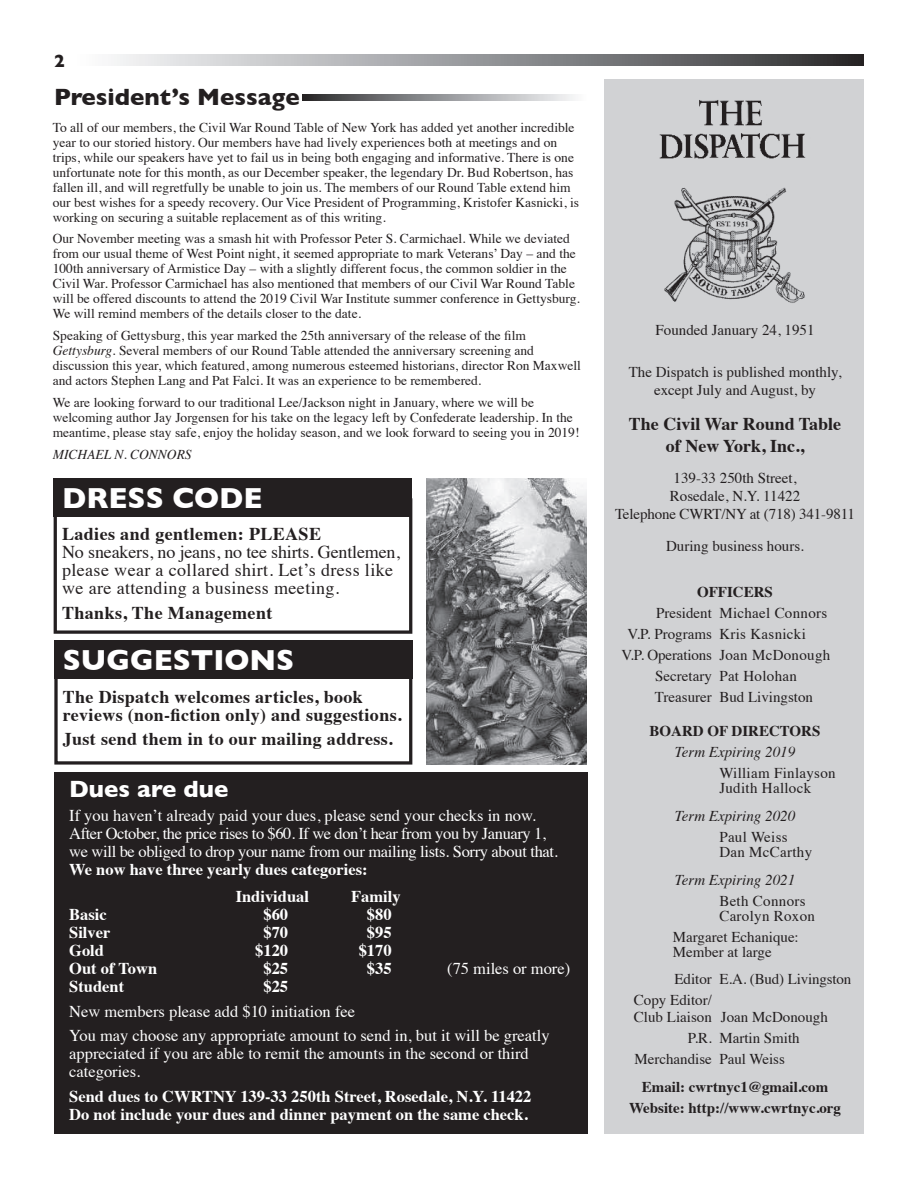
<style>
.page{position:relative;width:918px;height:1188px;background:#fff}
.page>*{position:absolute;margin:0;border:0;box-sizing:border-box;transform-origin:0 0}
.t1{font:700 29.55px "Gill Sans";color:#fff}
.t2{font:700 24px "Gill Sans";color:#231f20}
.t3{font:700 24px "Gill Sans";color:#fff}
.t4{font:700 18px/18px "Times";letter-spacing:.02em;color:#231f20}
.t5{font:18px/18px "Times";letter-spacing:.02em;color:#231f20}
.t6{font:700 18px/21.6px "Times";color:#231f20;text-align:center}
.t7{font:700 18px "Gill Sans";color:#231f20}
.t8{font:700 16.5px/26.5px "Times";color:#fff}
.t9{font:16.5px/18px "Times";letter-spacing:-.02em;color:#fff}
.t10{font:16.5px/24.8px "Times";color:#fff}
.t11{font:15px/18px "Times";color:#231f20;text-align:center}
.t12{font:15px/15px "Times";letter-spacing:.02em;color:#231f20}
.t13{font:700 15px/21px "Times";color:#231f20;text-align:center}
.t14{font:italic 15px "Times";color:#231f20}
.t15{font:13.5px/15px "Times";color:#231f20}
.t16{font:italic 13.5px "Times";color:#231f20}
.s1{font-style:italic}
</style>
<div class="page">
<svg style="left:114px;top:55px;width:749px;height:11px"></svg>
<div style="left:605px;top:80px;width:259px;height:1054px;background:#d1d2d4"></div>
<img style="left:664px;top:187px;width:141px;height:116px">
<img style="left:699px;top:100px;width:64px;height:26px">
<img style="left:659px;top:133px;width:147px;height:26px">
<svg style="left:303px;top:95px;width:271px;height:5px"></svg>
<div style="left:54px;top:772px;width:534px;height:362px;background:#231f20"></div>
<div style="left:54px;top:498px;width:358px;height:136px;border:3px solid #231f20"></div>
<div style="left:54px;top:478px;width:358px;height:39px;background:#231f20"></div>
<div style="left:54px;top:660px;width:358px;height:105px;border:3px solid #231f20"></div>
<div style="left:54px;top:640px;width:358px;height:39px;background:#231f20"></div>
<img style="left:427px;top:478px;width:160px;height:287px">
<h3 class="t7" style="left:54px;top:47px;width:12px">2</h3>
<h2 class="t2" style="left:54px;top:78px;width:247px">President’s Message</h2>
<p class="t15" style="left:53px;top:118px;width:528px">To all of our members, the Civil War Round Table of New York has added yet another incredible year to our storied history. Our members have had lively experiences both at meetings and on trips, while our speakers have yet to fail us in being both engaging and informative. There is one unfortunate note for this month, as our December speaker, the legendary Dr. Bud Robertson, has fallen ill, and will regretfully be unable to join us. The members of our Round Table extend him our best wishes for a speedy recovery. Our Vice President of Programming, Kristofer Kasnicki, is working on securing a suitable replacement as of this writing.</p>
<p class="t15" style="left:53px;top:230px;width:529px">Our November meeting was a smash hit with Professor Peter S. Carmichael. While we deviated from our usual theme of West Point night, it seemed appropriate to mark Veterans’ Day – and the 100th anniversary of Armistice Day – with a slightly different focus, the common soldier in the Civil War. Professor Carmichael has also mentioned that members of our Civil War Round Table will be offered discounts to attend the 2019 Civil War Institute summer conference in Gettysburg.<br>We will remind members of the details closer to the date.</p>
<p class="t15" style="left:53px;top:327px;width:530px">Speaking of Gettysburg, this year marked the 25th anniversary of the release of the film <span class="s1">Gettysburg</span>. Several members of our Round Table attended the anniversary screening and discussion this year, which featured, among numerous esteemed historians, director Ron Maxwell and actors Stephen Lang and Pat Falci. It was an experience to be remembered.</p>
<p class="t15" style="left:53px;top:394px;width:528px">We are looking forward to our traditional Lee/Jackson night in January, where we will be welcoming author Jay Jorgensen for his take on the legacy left by Confederate leadership. In the meantime, please stay safe, enjoy the holiday season, and we look forward to seeing you in 2019!</p>
<p class="t16" style="left:53px;top:442px;width:140px">MICHAEL N. CONNORS</p>
<h1 class="t1" style="left:62px;top:474px;width:202px">DRESS CODE</h1>
<h3 class="t4" style="left:62px;top:523px;width:260px">Ladies and gentlemen: PLEASE</h3>
<h3 class="t5" style="left:62px;top:542px;width:339px">No sneakers, no jeans, no tee shirts. Gentlemen, please wear a collared shirt. Let’s dress like we are attending a business meeting.</h3>
<h3 class="t4" style="left:62px;top:602px;width:212px">Thanks, The Management</h3>
<h1 class="t1" style="left:63px;top:636px;width:233px">SUGGESTIONS</h1>
<h3 class="t4" style="left:63px;top:686px;width:340px">The Dispatch welcomes articles, book reviews (non-fiction only) and suggestions.</h3>
<h3 class="t4" style="left:63px;top:728px;width:331px">Just send them in to our mailing address.</h3>
<h2 class="t3" style="left:69px;top:769px;width:161px">Dues are due</h2>
<p class="t9" style="left:69px;top:805px;width:490px">If you haven’t already paid your dues, please send your checks in now.<br>After October, the price rises to $60. If we don’t hear from you by January 1, we will be obliged to drop your name from our mailing lists. Sorry about that.</p>
<p class="t8" style="left:236px;top:855px;width:133px;text-indent:-167px">We now have three yearly dues categories:<br>Individual</p>
<p class="t8" style="left:351px;top:881px;width:51px">Family</p>
<p class="t8" style="left:69px;top:899px;width:39px">Basic</p>
<p class="t8" style="left:263px;top:899px;width:26px">$60</p>
<p class="t8" style="left:367px;top:899px;width:26px">$80</p>
<p class="t8" style="left:69px;top:917px;width:43px">Silver</p>
<p class="t8" style="left:263px;top:917px;width:26px">$70</p>
<p class="t8" style="left:367px;top:917px;width:26px">$95</p>
<p class="t8" style="left:69px;top:935px;width:36px">Gold</p>
<p class="t8" style="left:255px;top:935px;width:34px">$120</p>
<p class="t8" style="left:359px;top:935px;width:34px">$170</p>
<p class="t8" style="left:69px;top:953px;width:90px">Out of Town</p>
<p class="t8" style="left:263px;top:953px;width:26px">$25</p>
<p class="t8" style="left:367px;top:953px;width:26px">$35</p>
<p class="t10" style="left:447px;top:955px;width:125px">(75 miles or more)</p>
<p class="t8" style="left:69px;top:971px;width:57px">Student</p>
<p class="t8" style="left:263px;top:971px;width:26px">$25</p>
<p class="t10" style="left:69px;top:997px;width:482px">New members please add $10 initiation fee<br>You may choose any appropriate amount to send in, but it will be greatly</p>
<p class="t10" style="left:69px;top:1043px;width:461px;line-height:18px">appreciated if you are able to remit the amounts in the second or third categories.</p>
<p class="t8" style="left:69px;top:1086px;width:464px;line-height:18px">Send dues to CWRTNY 139-33 250th Street, Rosedale, N.Y. 11422<br>Do not include your dues and dinner payment on the same check.</p>
<p class="t11" style="left:656px;top:319px;width:161px">Founded January 24, 1951</p>
<p class="t11" style="left:629px;top:362px;width:214px">The Dispatch is published monthly, except July and August, by</p>
<h3 class="t6" style="left:629px;top:412px;width:214px">The Civil War Round Table of New York, Inc.,</h3>
<p class="t11" style="left:615px;top:468px;width:242px">139-33 250th Street,<br>Rosedale, N.Y. 11422<br>Telephone CWRT/NY at (718) 341-9811</p>
<p class="t11" style="left:666px;top:536px;width:139px">During business hours.</p>
<p class="t13" style="left:697px;top:580px;width:77px">OFFICERS</p>
<p class="t12" style="left:656px;top:604px;width:173px">President Michael Connors</p>
<p class="t12" style="left:628px;top:625px;width:180px">V.P. Programs Kris Kasnicki</p>
<p class="t12" style="left:621px;top:646px;width:210px">V.P. Operations Joan McDonough</p>
<p class="t11" style="left:655px;top:665px;width:143px">Secretary Pat Holohan</p>
<p class="t11" style="left:655px;top:686px;width:160px">Treasurer Bud Livingston</p>
<p class="t13" style="left:650px;top:719px;width:172px">BOARD OF DIRECTORS</p>
<p class="t14" style="left:675px;top:739px;width:122px">Term Expiring 2019</p>
<p class="t12" style="left:719px;top:764px;width:118px">William Finlayson<br>Judith Hallock</p>
<p class="t14" style="left:675px;top:803px;width:122px">Term Expiring 2020</p>
<p class="t12" style="left:719px;top:828px;width:94px">Paul Weiss<br>Dan McCarthy</p>
<p class="t14" style="left:675px;top:867px;width:122px">Term Expiring 2021</p>
<p class="t12" style="left:719px;top:892px;width:97px">Beth Connors<br>Carolyn Roxon</p>
<p class="t11" style="left:673px;top:928px;width:127px;line-height:15px;text-align:left">Margaret Echanique:<br>Member at large</p>
<p class="t11" style="left:634px;top:968px;width:219px;line-height:21px;text-align:left;text-indent:40px">Editor E.A. (Bud) Livingston<br>Copy Editor/</p>
<p class="t11" style="left:634px;top:1007px;width:195px">Club Liaison Joan McDonough</p>
<p class="t11" style="left:688px;top:1028px;width:114px">P.R. Martin Smith</p>
<p class="t11" style="left:634px;top:1049px;width:152px">Merchandise Paul Weiss</p>
<p class="t13" style="left:629px;top:1075px;width:214px">Email: cwrtnyc1@gmail.com<br>Website: http://www.cwrtnyc.org</p>
</div>
